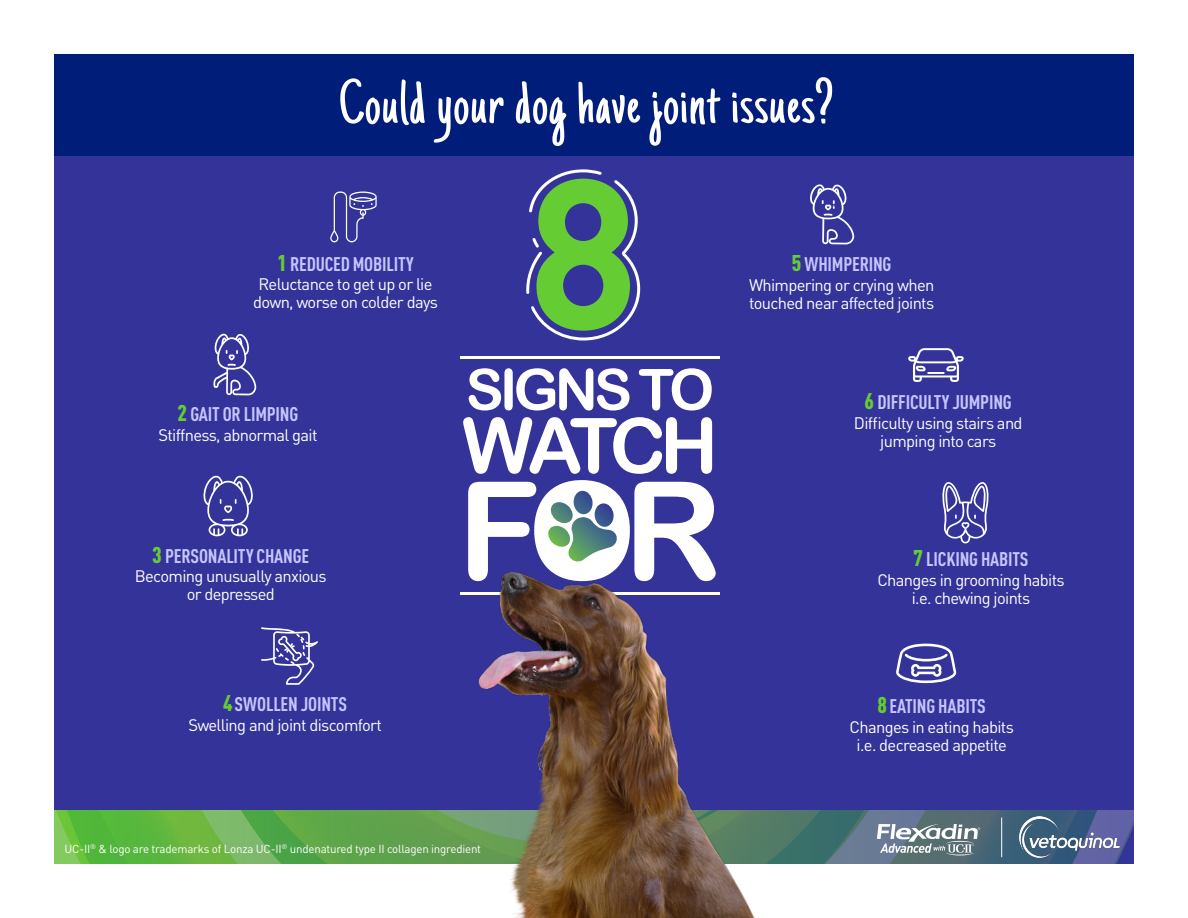
<style>
.page{position:relative;width:1188px;height:918px;background:#fff}
.page>*{position:absolute;margin:0;border:0;box-sizing:border-box;transform-origin:0 0}
.t1{font:136.5px "Arial Rounded MT Bold";color:#fff}
.t2{font:76.5px "Arial Rounded MT Bold";letter-spacing:-.09em;color:#fff}
.t3{font:63px "Just Another Hand";letter-spacing:.02em;color:#fff}
.t4{font:57px "Arial Rounded MT Bold";letter-spacing:-.07em;color:#fff}
.t5{font:700 condensed 19.5px "DINOT";letter-spacing:-.01em;color:#c6c5ff}
.t6{font:16.5px "DINOT";letter-spacing:-.04em;color:#fff}
.t7{font:11.55px "DINOT";letter-spacing:-.02em;color:#fff}
.s1{font-weight:900;font-size:22.5px;color:#6c3}
</style>
<div class="page">
<div style="left:54px;top:54px;width:1080px;height:810px;background:#339"></div>
<svg style="left:54px;top:810px;width:1080px;height:54px;background:#559759"></svg>
<div style="left:54px;top:54px;width:1080px;height:101px;background:#001e79"></div>
<hr style="left:460px;top:356px;width:260px;height:3px;background:#fff">
<svg style="left:550px;top:491px;width:61px;height:20px"></svg>
<svg style="left:526px;top:169px;width:115px;height:172px"></svg>
<svg style="left:185px;top:810px;width:795px;height:54px;background:#63a94e"></svg>
<img style="left:1020px;top:817px;width:99px;height:40px">
<hr style="left:1001px;top:818px;width:1px;height:39px;background:#fff">
<svg style="left:203px;top:476px;width:50px;height:60px"></svg>
<svg style="left:261px;top:627px;width:57px;height:58px"></svg>
<svg style="left:908px;top:348px;width:56px;height:34px"></svg>
<svg style="left:942px;top:482px;width:47px;height:57px"></svg>
<svg style="left:213px;top:334px;width:43px;height:61px"></svg>
<svg style="left:810px;top:184px;width:44px;height:60px"></svg>
<svg style="left:330px;top:192px;width:47px;height:50px"></svg>
<img style="left:451px;top:511px;width:525px;height:407px">
<p class="t3" style="left:339px;top:66px;width:497px">Could your dog have joint issues?</p>
<p class="t5" style="left:277px;top:252px;width:138px"><span class="s1">1</span> REDUCED MOBILITY</p>
<p class="t6" style="left:258px;top:273px;width:176px">Reluctance to get up or lie</p>
<p class="t6" style="left:253px;top:291px;width:186px">down, worse on colder days</p>
<p class="t5" style="left:178px;top:403px;width:122px"><span class="s1">2</span> GAIT OR LIMPING</p>
<p class="t6" style="left:158px;top:424px;width:161px">Stiffness, abnormal gait</p>
<p class="t5" style="left:152px;top:544px;width:158px"><span class="s1">3</span> PERSONALITY CHANGE</p>
<p class="t6" style="left:135px;top:565px;width:193px">Becoming unusually anxious</p>
<p class="t6" style="left:187px;top:583px;width:90px">or depressed</p>
<p class="t4" style="left:466px;top:356px;width:250px">SIGNS TO</p>
<p class="t2" style="left:462px;top:401px;width:258px">WATCH</p>
<p class="t1" style="left:458px;top:450px;width:266px">FOR</p>
<p class="t5" style="left:792px;top:252px;width:101px"><span class="s1">5</span> WHIMPERING</p>
<p class="t6" style="left:749px;top:273px;width:187px">Whimpering or crying when</p>
<p class="t6" style="left:749px;top:291px;width:187px">touched near affected joints</p>
<p class="t5" style="left:865px;top:390px;width:149px"><span class="s1">6</span> DIFFICULTY JUMPING</p>
<p class="t6" style="left:854px;top:412px;width:170px">Difficulty using stairs and</p>
<p class="t6" style="left:880px;top:430px;width:118px">jumping into cars</p>
<p class="t5" style="left:913px;top:547px;width:117px"><span class="s1">7</span> LICKING HABITS</p>
<p class="t6" style="left:877px;top:568px;width:189px">Changes in grooming habits</p>
<p class="t6" style="left:912px;top:586px;width:120px">i.e. chewing joints</p>
<p class="t5" style="left:223px;top:693px;width:125px"><span class="s1">4</span>SWOLLEN JOINTS</p>
<p class="t6" style="left:188px;top:714px;width:195px">Swelling and joint discomfort</p>
<p class="t5" style="left:878px;top:694px;width:110px"><span class="s1">8</span>EATING HABITS</p>
<p class="t6" style="left:850px;top:716px;width:166px">Changes in eating habits</p>
<p class="t6" style="left:857px;top:734px;width:152px">i.e. decreased appetite</p>
<p class="t7" style="left:65px;top:841px;width:418px">UC-II<sup>®</sup> &amp; logo are trademarks of Lonza UC-II<sup>®</sup> undenatured type II collagen ingredient</p>
</div>
